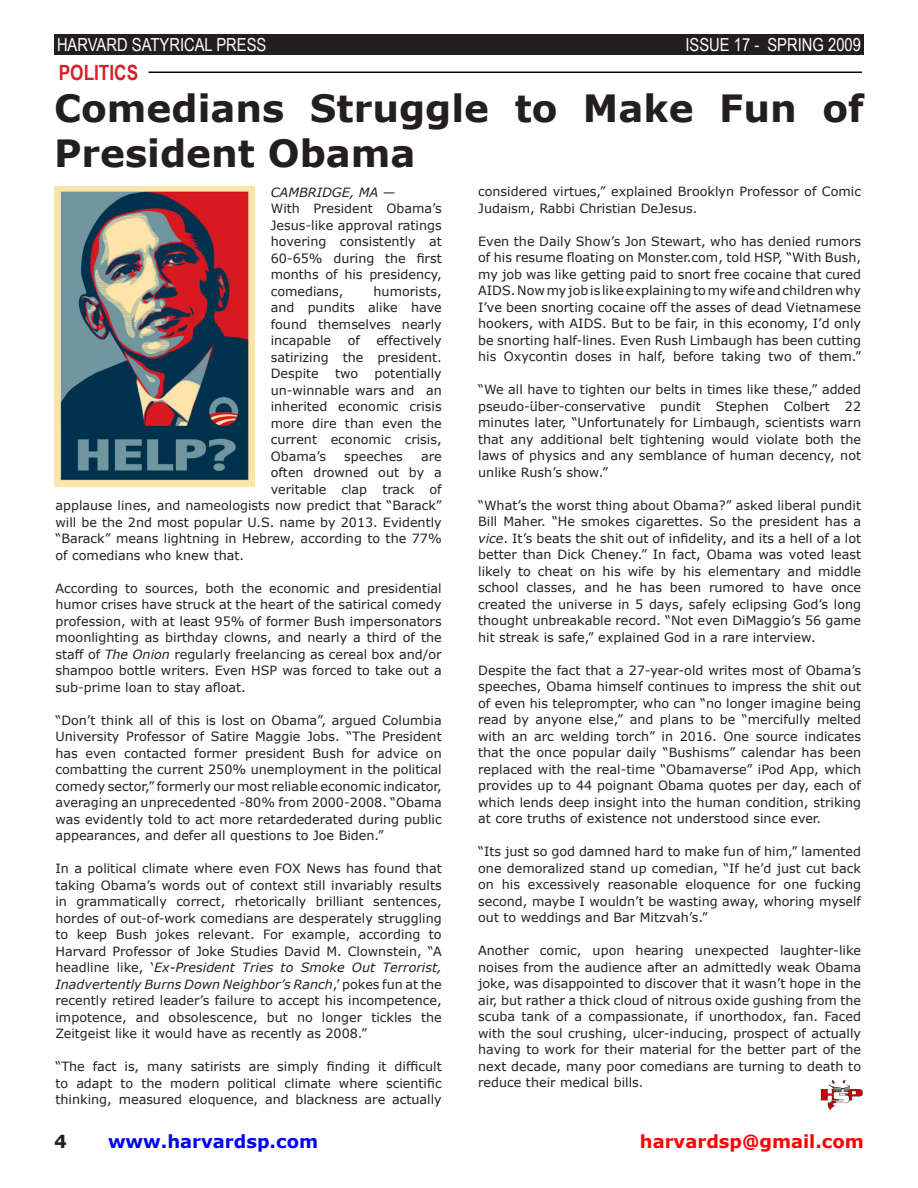
<style>
.page{position:relative;width:918px;height:1188px;background:#fff}
.page>*{position:absolute;margin:0;border:0;box-sizing:border-box;transform-origin:0 0}
.t1{font:700 37.5px/45px "Verdana";color:#231f20}
.t2{font:700 21px "Arial Narrow";color:#d1232a}
.t3{font:18px "Arial Narrow";color:#fff}
.t4{font:700 18px "Verdana";color:#f00}
.t5{font:700 18px "Verdana";color:#00f}
.t6{font:12.75px/16.5px "Verdana";color:#231f20;text-align:justify}
.t7{font:italic 12.75px "Verdana";color:#231f20}
.t8{font:12px "Verdana";color:#040503}
.s1{font-style:normal}
.s2{font-style:italic}
</style>
<div class="page">
<div style="left:54px;top:34px;width:810px;height:20px;background:#231f20"></div>
<hr style="left:148px;top:72px;width:714px;height:1px;background:#040503">
<img style="left:54px;top:186px;width:200px;height:300px">
<img style="left:820px;top:1079px;width:43px;height:31px">
<p class="t3" style="left:57px;top:34px;width:211px">HARVARD SATYRICAL PRESS</p>
<p class="t2" style="left:59px;top:61px;width:81px">POLITICS</p>
<p class="t3" style="left:685px;top:34px;width:177px">ISSUE 17 - SPRING 2009</p>
<p class="t1" style="left:54px;top:84px;width:811px">Comedians Struggle to Make Fun of<br>President Obama</p>
<p class="t7" style="left:271px;top:184px;width:126px">cambridge, ma <span class="s1">—</span></p>
<p class="t6" style="left:271px;top:200px;width:173px">With President Obama’s Jesus-like approval ratings hovering consistently at 60-65% during the first months of his presidency, comedians,</p>
<p class="t6" style="left:271px;top:282px;width:173px;text-indent:103px">humorists, and pundits alike have found themselves nearly incapable</p>
<p class="t6" style="left:271px;top:332px;width:173px;text-indent:106px">effectively satirizing the president.<br>Despite</p>
<p class="t6" style="left:348px;top:332px;width:14px">of</p>
<p class="t6" style="left:271px;top:365px;width:173px;text-indent:104px">potentially un-winnable wars and an inherited economic crisis more dire than even the current economic crisis, Obama’s</p>
<p class="t6" style="left:335px;top:365px;width:25px">two</p>
<p class="t6" style="left:344px;top:447px;width:60px">speeches</p>
<p class="t6" style="left:421px;top:447px;width:22px">are</p>
<p class="t6" style="left:271px;top:464px;width:173px">often drowned out by a</p>
<p class="t6" style="left:271px;top:480px;width:173px">veritable clap track of</p>
<p class="t6" style="left:56px;top:497px;width:388px">applause lines, and nameologists now predict that “Barack”</p>
<p class="t6" style="left:56px;top:513px;width:388px">will be the 2nd most popular U.S. name by 2013. Evidently</p>
<p class="t6" style="left:56px;top:530px;width:388px">“Barack” means lightning in Hebrew, according to the 77%</p>
<p class="t6" style="left:56px;top:546px;width:190px">of comedians who knew that.</p>
<p class="t6" style="left:56px;top:579px;width:388px">According to sources, both the economic and presidential humor crises have struck at the heart of the satirical comedy profession, with at least 95% of former Bush impersonators moonlighting as birthday clowns, and nearly a third of the staff of <span class="s2">The Onion</span> regularly freelancing as cereal box and/or shampoo bottle writers. Even HSP was forced to take out a sub-prime loan to stay afloat.</p>
<p class="t6" style="left:56px;top:711px;width:388px">“Don’t think all of this is lost on Obama”, argued Columbia University Professor of Satire Maggie Jobs. “The President has even contacted former president Bush for advice on combatting the current 250% unemployment in the political comedy sector,” formerly our most reliable economic indicator, averaging an unprecedented -80% from 2000-2008. “Obama was evidently told to act more retardederated during public appearances, and defer all questions to Joe Biden.”</p>
<p class="t6" style="left:56px;top:860px;width:388px">In a political climate where even FOX News has found that taking Obama’s words out of context still invariably results in grammatically correct, rhetorically brilliant sentences, hordes of out-of-work comedians are desperately struggling to keep Bush jokes relevant. For example, according to Harvard Professor of Joke Studies David M. Clownstein, “A headline like, ‘<span class="s2">Ex-President Tries to Smoke Out Terrorist, Inadvertently Burns Down Neighbor’s Ranch</span>,’ pokes fun at the recently retired leader’s failure to accept his incompetence, impotence, and obsolescence, but no longer tickles the Zeitgeist like it would have as recently as 2008.”</p>
<p class="t6" style="left:56px;top:1058px;width:388px">“The fact is, many satirists are simply finding it difficult to adapt to the modern political climate where scientific thinking, measured eloquence, and blackness are actually</p>
<p class="t6" style="left:478px;top:183px;width:384px">considered virtues,” explained Brooklyn Professor of Comic<br>Judaism, Rabbi Christian DeJesus.</p>
<p class="t6" style="left:478px;top:233px;width:384px">Even the Daily Show’s Jon Stewart, who has denied rumors of his resume floating on Monster.com, told HSP, “With Bush, my job was like getting paid to snort free cocaine that cured AIDS. Now my job is like explaining to my wife and children why I’ve been snorting cocaine off the asses of dead Vietnamese hookers, with AIDS. But to be fair, in this economy, I’d only be snorting half-lines. Even Rush Limbaugh has been cutting his Oxycontin doses in half, before taking two of them.”</p>
<p class="t6" style="left:478px;top:381px;width:384px">“We all have to tighten our belts in times like these,” added pseudo-uber-conservative pundit Stephen Colbert 22 minutes later, “Unfortunately for Limbaugh, scientists warn that any additional belt tightening would violate both the laws of physics and any semblance of human decency, not unlike Rush’s show.”</p>
<p class="t6" style="left:478px;top:497px;width:384px">“What’s the worst thing about Obama?” asked liberal pundit Bill Maher. “He smokes cigarettes. So the president has a <span class="s2">vice</span>. It’s beats the shit out of infidelity, and its a hell of a lot better than Dick Cheney.” In fact, Obama was voted least likely to cheat on his wife by his elementary and middle school classes, and he has been rumored to have once created the universe in 5 days, safely eclipsing God’s long thought unbreakable record. “Not even DiMaggio’s 56 game hit streak is safe,” explained God in a rare interview.</p>
<p class="t6" style="left:478px;top:662px;width:384px">Despite the fact that a 27-year-old writes most of Obama’s speeches, Obama himself continues to impress the shit out of even his teleprompter, who can “no longer imagine being read by anyone else,” and plans to be “mercifully melted with an arc welding torch” in 2016. One source indicates that the once popular daily “Bushisms” calendar has been replaced with the real-time “Obamaverse” iPod App, which provides up to 44 poignant Obama quotes per day, each of which lends deep insight into the human condition, striking at core truths of existence not understood since ever.</p>
<p class="t6" style="left:478px;top:843px;width:384px">“Its just so god damned hard to make fun of him,” lamented one demoralized stand up comedian, “If he’d just cut back on his excessively reasonable eloquence for one fucking second, maybe I wouldn’t be wasting away, whoring myself out to weddings and Bar Mitzvah’s.”</p>
<p class="t6" style="left:478px;top:942px;width:384px">Another comic, upon hearing unexpected laughter-like noises from the audience after an admittedly weak Obama joke, was disappointed to discover that it wasn’t hope in the air, but rather a thick cloud of nitrous oxide gushing from the scuba tank of a compassionate, if unorthodox, fan. Faced with the soul crushing, ulcer-inducing, prospect of actually having to work for their material for the better part of the next decade, many poor comedians are turning to death to reduce their medical bills.</p>
<p class="t8" style="left:530px;top:391px;width:10px">..</p>
<p class="t5" style="left:108px;top:1130px;width:212px">www.harvardsp.com</p>
<p class="t4" style="left:640px;top:1130px;width:226px">harvardsp@gmail.com</p>
</div>
